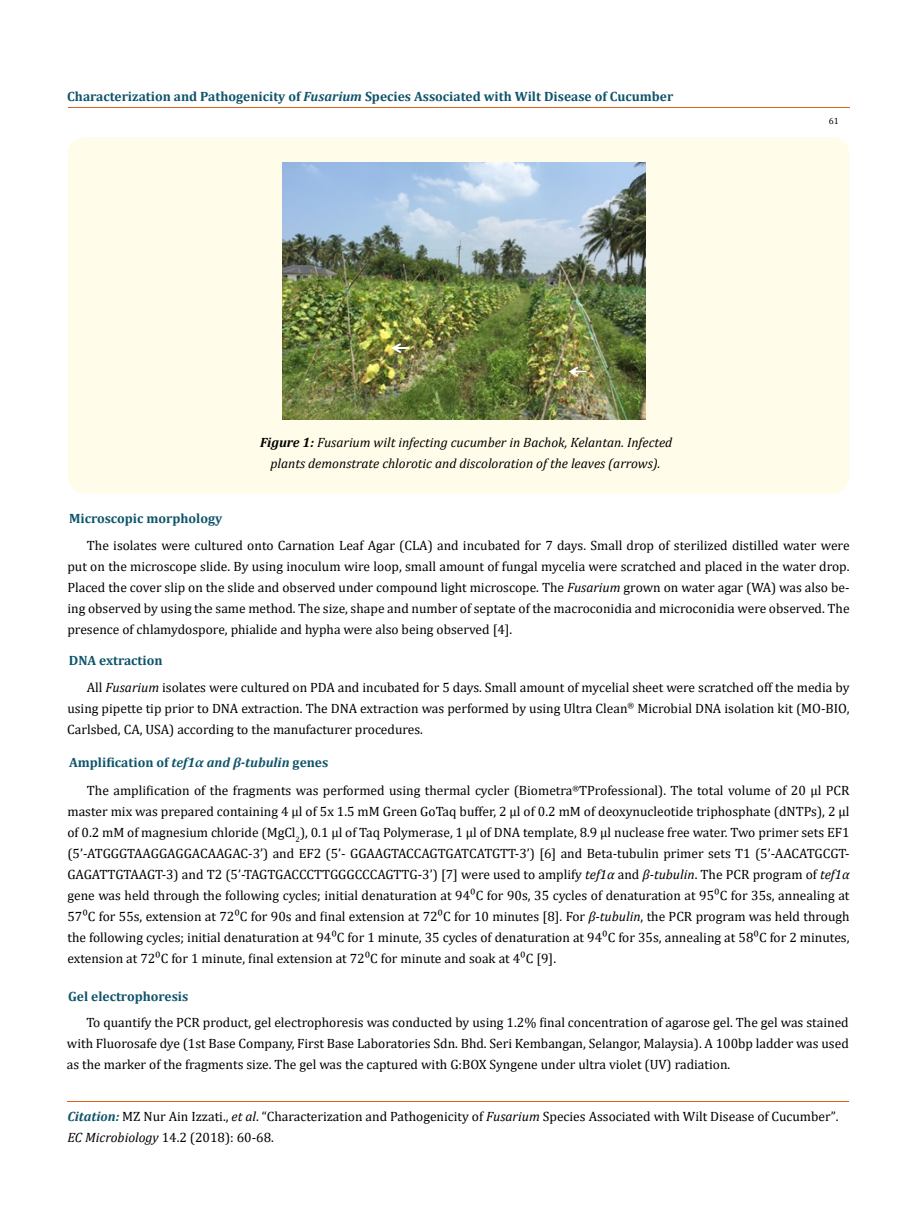
<style>
.page{position:relative;width:917px;height:1208px;background:#fff}
.page>*{position:absolute;margin:0;border:0;box-sizing:border-box;transform-origin:0 0}
.t1{font:13.5px/21px "Cambria";color:#000;text-align:justify}
.t2{font:700 13.5px "Cambria";color:#0e546a}
.t3{font:italic 13.5px/21px "Cambria";color:#000;text-align:center}
.t4{font:9px "Cambria";color:#000}
.s1{font-style:italic}
.s2{font-weight:700}
.s3{font-weight:700;font-style:italic;color:#0e546a}
.s4{font-size:13.35px}
</style>
<div class="page">
<hr style="left:68px;top:108px;width:781px;height:1px;background:#e05d1a">
<hr style="left:67px;top:1101px;width:781px;height:1px;background:#e05d1a">
<div style="left:68px;top:137px;width:781px;height:356px;background:#fffde9;border-radius:18px"></div>
<img style="left:282px;top:162px;width:363px;height:257px">
<img style="left:381px;top:338px;width:27px;height:19px">
<img style="left:558px;top:362px;width:28px;height:18px">
<p class="t2" style="left:67px;top:87px;width:607px">Characterization and Pathogenicity of <span class="s1">Fusarium</span> Species Associated with Wilt Disease of Cucumber</p>
<p class="t2" style="left:69px;top:509px;width:155px">Microscopic morphology</p>
<p class="t3" style="left:260px;top:431px;width:414px"><span class="s2">Figure 1:</span> Fusarium wilt infecting cucumber in Bachok, Kelantan. Infected plants demonstrate chlorotic and discoloration of the leaves (arrows).</p>
<p class="t4" style="left:828px;top:116px;width:11px">61</p>
<p class="t1" style="left:67px;top:534px;width:783px;text-indent:19px">The isolates were cultured onto Carnation Leaf Agar (CLA) and incubated for 7 days. Small drop of sterilized distilled water were put on the microscope slide. By using inoculum wire loop, small amount of fungal mycelia were scratched and placed in the water drop.<br>Placed the cover slip on the slide and observed under compound light microscope. The <span class="s1">Fusarium</span> grown on water agar (WA) was also be&shy;ing observed by using the same method. The size, shape and number of septate of the macroconidia and microconidia were observed. The presence of chlamydospore, phialide and hypha were also being observed [4].</p>
<p class="t2" style="left:69px;top:650px;width:95px">DNA extraction</p>
<p class="t1" style="left:67px;top:676px;width:783px;text-indent:19px">All <span class="s1">Fusarium</span> isolates were cultured on PDA and incubated for 5 days. Small amount of mycelial sheet were scratched off the media by using pipette tip prior to DNA extraction. The DNA extraction was performed by using Ultra Clean<sup>®</sup> Microbial DNA isolation kit (MO-BIO, Carlsbed, CA, USA) according to the manufacturer procedures.</p>
<p class="t2" style="left:69px;top:753px;width:261px">Amplification of <span class="s1">tef1α and β-tubulin</span> genes</p>
<p class="t1" style="left:67px;top:780px;width:783px;text-indent:20px">The amplification of the fragments was performed using thermal cycler (Biometra<sup>®</sup>TProfessional). The total volume of 20 µl PCR master mix was prepared containing 4 µl of 5x 1.5 mM Green GoTaq buffer, 2 µl of 0.2 mM of deoxynucleotide triphosphate (dNTPs), 2 µl of 0.2 mM of magnesium chloride (MgCl<sub>2</sub>), 0.1 µl of Taq Polymerase, 1 µl of DNA template, 8.9 µl nuclease free water. Two primer sets EF1 (5’-ATGGGTAAGGAGGACAAGAC-3’) and EF2 (5’- GGAAGTACCAGTGATCATGTT-3’) [6] and Beta-tubulin primer sets T1 (5’-AACATGCGT-GAGATTGTAAGT-3) and T2 (5’-TAGTGACCCTTGGGCCCAGTTG-3’) [7] were used to amplify <span class="s1">tef1α</span> and <span class="s1">β-tubulin</span>. The PCR program of <span class="s1">tef1α </span>gene was held through the following cycles; initial denaturation at 94⁰C for 90s, 35 cycles of denaturation at 95⁰C for 35s, annealing at 57⁰C for 55s, extension at 72⁰C for 90s and final extension at 72⁰C for 10 minutes [8]. For <span class="s1">β-tubulin</span>, the PCR program was held through the following cycles; initial denaturation at 94⁰C for 1 minute, 35 cycles of denaturation at 94⁰C for 35s, annealing at 58⁰C for 2 minutes, extension at 72⁰C for 1 minute, final extension at 72⁰C for minute and soak at 4⁰C [9].</p>
<p class="t2" style="left:68px;top:986px;width:122px">Gel electrophoresis</p>
<p class="t1" style="left:67px;top:1011px;width:783px;text-indent:19px">To quantify the PCR product, gel electrophoresis was conducted by using 1.2% final concentration of agarose gel. The gel was stained with Fluorosafe dye (1st Base Company, First Base Laboratories Sdn. Bhd. Seri Kembangan, Selangor, Malaysia). A 100bp ladder was used as the marker of the fragments size. The gel was the captured with G:BOX Syngene under ultra violet (UV) radiation.</p>
<p class="t1" style="left:67px;top:1105px;width:772px"><span class="s3">Citation:</span> MZ Nur Ain Izzati., <span class="s1">et al</span>. “Characterization and Pathogenicity of <span class="s1">Fusarium</span> Species Associated with Wilt Disease of Cucumber”<span class="s4">.<br></span><span class="s1">EC Microbiology</span> 14.2 (2018): 60-68.</p>
</div>
